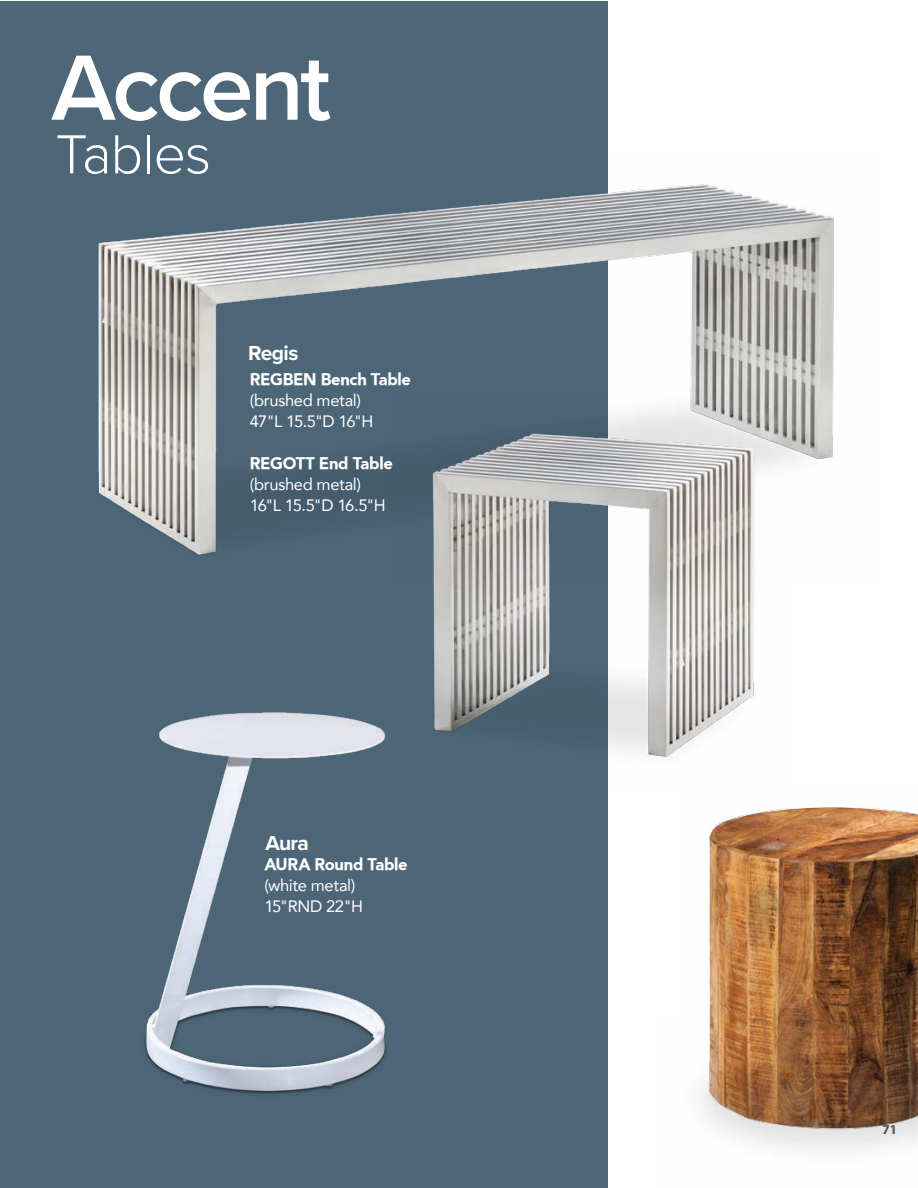
<style>
.page{position:relative;width:918px;height:1188px;background:#fff}
.page>*{position:absolute;margin:0;border:0;box-sizing:border-box;transform-origin:0 0}
.t1{font:600 96.15px "Proxima Nova";letter-spacing:-.04em;color:#fff}
.t2{font:300 57px "Proxima Nova";letter-spacing:-.02em;color:#fff}
.t3{font:700 21px "Proxima Nova";letter-spacing:-.03em;color:#fff}
.t4{font:16.5px/21px "Avenir";letter-spacing:-.02em;color:#fff}
.t5{font:900 16.5px "Avenir";letter-spacing:-.02em;color:#fff}
.t6{font:600 13.5px "Myriad Pro";color:#58595b}
</style>
<div class="page">
<div style="left:0;top:1px;width:608px;height:1187px;background:#4d6779"></div>
<img style="left:144px;top:712px;width:242px;height:382px">
<img style="left:709px;top:807px;width:209px;height:208px">
<img style="left:700px;top:1015px;width:218px;height:135px">
<img style="left:98px;top:184px;width:736px;height:371px">
<img style="left:390px;top:391px;width:402px;height:366px">
<h1 class="t1" style="left:51px;top:16px;width:281px">Accent</h1>
<h2 class="t2" style="left:56px;top:112px;width:157px">Tables</h2>
<p class="t3" style="left:248px;top:337px;width:52px">Regis</p>
<p class="t5" style="left:250px;top:369px;width:163px">REGBEN Bench Table</p>
<p class="t4" style="left:250px;top:389px;width:125px">(brushed metal)<br>47"L 15.5"D 16"H</p>
<p class="t5" style="left:250px;top:453px;width:144px">REGOTT End Table</p>
<p class="t4" style="left:250px;top:473px;width:137px">(brushed metal)<br>16"L 15.5"D 16.5"H</p>
<p class="t3" style="left:265px;top:828px;width:45px">Aura</p>
<p class="t5" style="left:264px;top:854px;width:145px">AURA Round Table</p>
<p class="t4" style="left:264px;top:874px;width:100px">(white metal)<br>15"RND 22"H</p>
<p class="t6" style="left:882px;top:1121px;width:16px">71</p>
</div>
